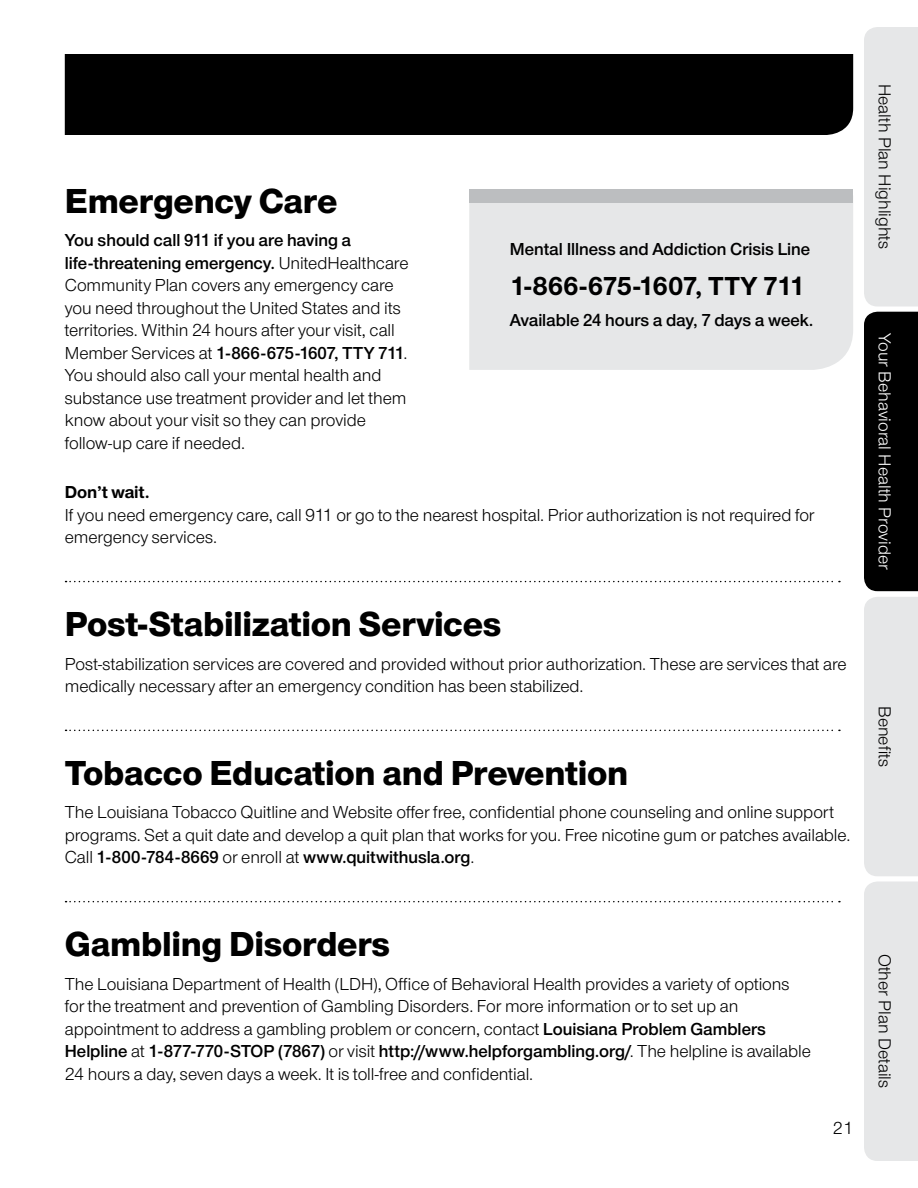
<style>
.page{position:relative;width:918px;height:1188px;background:#fff}
.page>*{position:absolute;margin:0;border:0;box-sizing:border-box;transform-origin:0 0}
.Subheads___Dotted_24{font:800 36px "UHC Sans";letter-spacing:-.01em;color:#000}
.Subheads___noDot_24{font:800 36px "UHC Sans";letter-spacing:-.005em;color:#000}
.Sidebars___12_17{font:700 27px "UHC Sans";letter-spacing:-.025em;color:#000}
.Body___12_15{font:18px/22.5px "UHC Sans";letter-spacing:-.005em;color:#000}
.Sidebars___12_17-2{font:600 18px "UHC Sans";color:#000}
.t1{font:18px "UHC Sans";color:#fff}
.SUB_Subhead___12_15{font:700 18px "UHC Sans";color:#000}
.s1{font-weight:600}
</style>
<div class="page">
<div style="left:65px;top:54px;width:788px;height:81px;background:#000"></div>
<svg style="left:864px;top:27px;width:54px;height:564px;background:#757576"></svg>
<div style="left:864px;top:597px;width:54px;height:564px;background:#e6e7e8"></div>
<svg style="left:66px;top:581px;width:774px;height:1px"></svg>
<svg style="left:66px;top:730px;width:774px;height:1px"></svg>
<svg style="left:66px;top:901px;width:774px;height:1px"></svg>
<div style="left:469px;top:202px;width:384px;height:168px;background:#e6e7e8"></div>
<div style="left:469px;top:189px;width:384px;height:13px;background:#bcbec0"></div>
<p class="Subheads___noDot_24" style="left:65px;top:176px;width:274px">Emergency Care</p>
<p class="Body___12_15" style="left:65px;top:229px;width:345px"><span class="s1">You should call 911 if you are having a life-threatening emergency.</span> UnitedHealthcare Community Plan covers any emergency care you need throughout the United States and its territories. Within 24 hours after your visit, call Member Services at <span class="s1">1-866-675-1607, TTY 711</span>.<br>You should also call your mental health and substance use treatment provider and let them know about your visit so they can provide follow-up care if needed.</p>
<p class="SUB_Subhead___12_15" style="left:65px;top:480px;width:86px">Don’t wait.</p>
<p class="Body___12_15" style="left:65px;top:503px;width:751px">If you need emergency care, call 911 or go to the nearest hospital. Prior authorization is not required for emergency services.</p>
<p class="Sidebars___12_17-2" style="left:510px;top:237px;width:302px">Mental Illness and Addiction Crisis Line</p>
<p class="Sidebars___12_17" style="left:510px;top:268px;width:297px">1-866-675-1607, TTY 711</p>
<p class="Sidebars___12_17-2" style="left:510px;top:308px;width:305px">Available 24 hours a day, 7 days a week.</p>
<p class="Subheads___Dotted_24" style="left:65px;top:599px;width:438px">Post-Stabilization Services</p>
<p class="Body___12_15" style="left:65px;top:652px;width:783px">Post-stabilization services are covered and provided without prior authorization. These are services that are medically necessary after an emergency condition has been stabilized.</p>
<p class="Subheads___Dotted_24" style="left:65px;top:748px;width:565px">Tobacco Education and Prevention</p>
<p class="Body___12_15" style="left:65px;top:801px;width:787px">The Louisiana Tobacco Quitline and Website offer free, confidential phone counseling and online support programs. Set a quit date and develop a quit plan that works for you. Free nicotine gum or patches available.<br>Call <span class="s1">1-800-784-8669</span> or enroll at <span class="s1">www.quitwithusla.org</span>.</p>
<p class="Subheads___Dotted_24" style="left:65px;top:919px;width:327px">Gambling Disorders</p>
<p class="Body___12_15" style="left:65px;top:972px;width:748px">The Louisiana Department of Health (LDH), Office of Behavioral Health provides a variety of options for the treatment and prevention of Gambling Disorders. For more information or to set up an appointment to address a gambling problem or concern, contact <span class="s1">Louisiana Problem Gamblers Helpline</span> at <span class="s1">1-877-770-STOP (7867)</span> or visit <span class="s1">http://www.helpforgambling.org/</span>. The helpline is available 24 hours a day, seven days a week. It is toll-free and confidential.</p>
<p class="Body___12_15" style="left:833px;top:1116px;width:22px">21</p>
<p class="Body___12_15" style="left:897px;top:84px;width:167px;rotate:90deg">Health Plan Highlights</p>
<p class="t1" style="left:897px;top:333px;width:238px;rotate:90deg">Your Behavioral Health Provider</p>
<p class="Body___12_15" style="left:897px;top:706px;width:62px;rotate:90deg">Benefits</p>
<p class="Body___12_15" style="left:897px;top:954px;width:136px;rotate:90deg">Other Plan Details</p>
</div>
